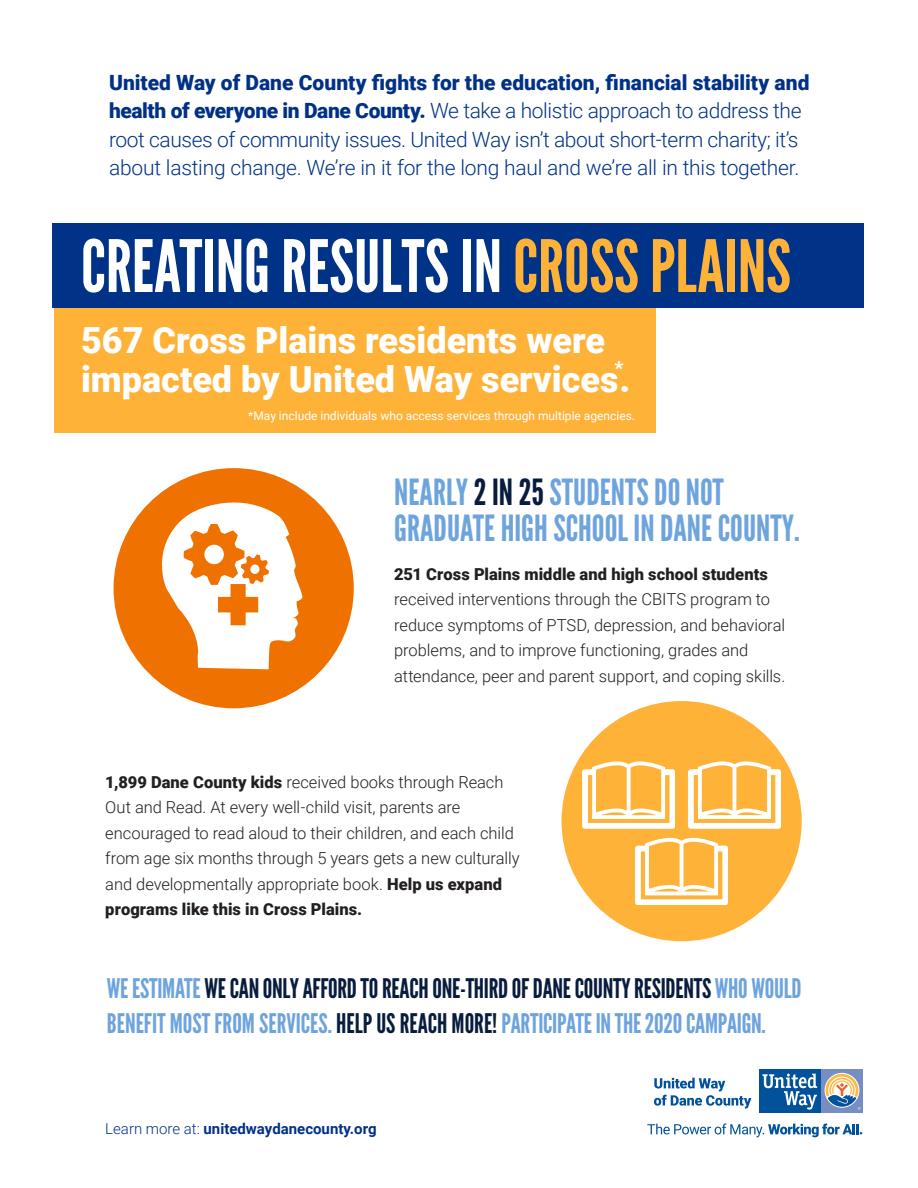
<style>
.page{position:relative;width:918px;height:1188px;background:#fff}
.page>*{position:absolute;margin:0;border:0;box-sizing:border-box;transform-origin:0 0}
.t1{font:72px "League Gothic";color:#fff}
.t2{font:36px/36px "League Gothic";color:#6ea4dd}
.t3{font:900 36px/39px "Roboto";color:#fff}
.t4{font:27px/34.5px "League Gothic";letter-spacing:-.01em;color:#6ea4dd}
.t5{font:300 21px/28.5px "Roboto";letter-spacing:-.02em;color:#003186}
.t6{font:900 19.5px "Roboto";color:#fff}
.t7{font:300 16.5px/25.5px "Roboto";letter-spacing:-.005em;color:#231f20}
.t8{font:700 15px "Roboto";color:#003186}
.t9{font:12px "Roboto";color:#fff}
.s1{font-weight:900}
.s2{color:#ffb238}
.s3{color:#081d3e}
.s4{font-weight:300}
</style>
<div class="page">
<div style="left:821px;top:1069px;width:42px;height:43px;background:#768ec2"></div>
<svg style="left:825px;top:1073px;width:34px;height:35px"></svg>
<div style="left:759px;top:1069px;width:62px;height:43px;background:#01529b"></div>
<svg style="left:762px;top:1074px;width:55px;height:36px"></svg>
<svg style="left:826px;top:1074px;width:34px;height:36px"></svg>
<svg style="left:647px;top:1124px;width:215px;height:13px"></svg>
<svg style="left:654px;top:1078px;width:97px;height:31px"></svg>
<div style="left:54px;top:308px;width:602px;height:125px;background:#ffb238"></div>
<div style="left:53px;top:223px;width:811px;height:84px;background:#003287"></div>
<div style="left:114px;top:468px;width:240px;height:240px;background:#ef7100;border-radius:50%"></div>
<svg style="left:162px;top:503px;width:140px;height:166px"></svg>
<div style="left:204px;top:545px;width:20px;height:19px;background:#fff;border-radius:50%"></div>
<div style="left:562px;top:701px;width:240px;height:240px;background:#ffb238;border-radius:50%"></div>
<svg style="left:635px;top:838px;width:93px;height:66px"></svg>
<svg style="left:688px;top:761px;width:93px;height:67px"></svg>
<svg style="left:582px;top:761px;width:93px;height:67px"></svg>
<p class="t5" style="left:109px;top:67px;width:702px"><span class="s1">United Way of Dane County fights for the education, financial stability and health of everyone in Dane County.</span> We take a holistic approach to address the root causes of community issues. United Way isn’t about short-term charity; it’s about lasting change. We’re in it for the long haul and we’re all in this together.</p>
<p class="t1" style="left:81px;top:223px;width:711px">CREATING RESULTS IN <span class="s2">CROSS PLAINS</span></p>
<p class="t3" style="left:81px;top:319px;width:551px">567 Cross Plains residents were impacted by United Way services.</p>
<p class="t6" style="left:615px;top:355px;width:11px">*</p>
<p class="t9" style="left:248px;top:408px;width:388px">*May include individuals who access services through multiple agencies.</p>
<p class="t2" style="left:394px;top:474px;width:407px">NEARLY <span class="s3">2 IN 25</span>STUDENTS DO NOT<br>GRADUATE HIGH SCHOOL IN DANE COUNTY.</p>
<p class="t7" style="left:394px;top:560px;width:393px"><span class="s1">251 Cross Plains middle and high school students </span>received interventions through the CBITS program to reduce symptoms of PTSD, depression, and behavioral problems, and to improve functioning, grades and attendance, peer and parent support, and coping skills.</p>
<p class="t7" style="left:105px;top:769px;width:416px"><span class="s1">1,899 Dane County kids</span> received books through Reach Out and Read. At every well-child visit, parents are encouraged to read aloud to their children, and each child from age six months through 5 years gets a new culturally and developmentally appropriate book. <span class="s1">Help us expand programs like this in Cross Plains.</span></p>
<p class="t4" style="left:107px;top:972px;width:696px">WE ESTIMATE <span class="s3">WE CAN ONLY AFFORD TO REACH ONE-THIRD OF DANE COUNTY RESIDENTS</span> WHO WOULD<br>BENEFIT MOST FROM SERVICES. <span class="s3">HELP US REACH MORE!</span> PARTICIPATE IN THE 2020 CAMPAIGN.</p>
<p class="t8" style="left:105px;top:1118px;width:273px"><span class="s4">Learn more at:</span> unitedwaydanecounty.org</p>
</div>
